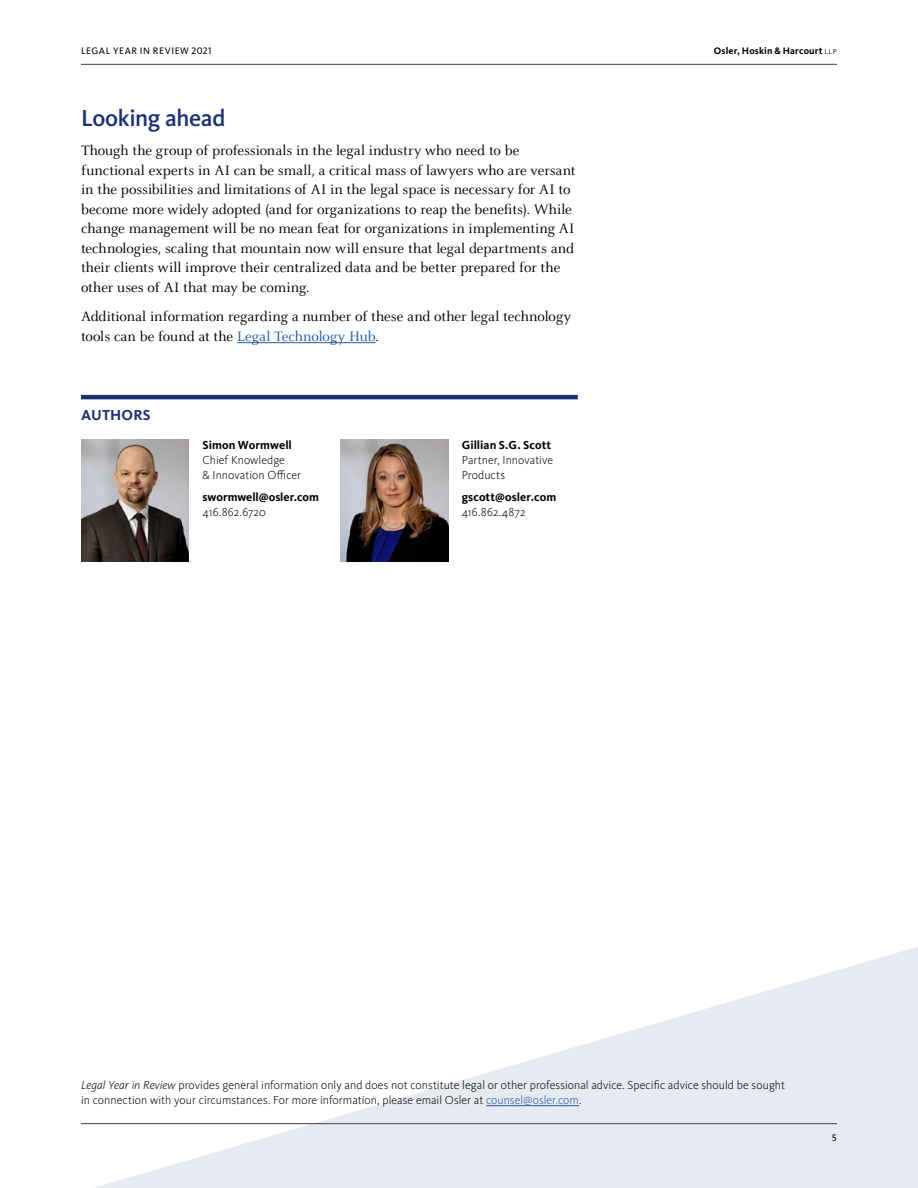
<style>
.page{position:relative;width:918px;height:1188px;background:#fff}
.page>*{position:absolute;margin:0;border:0;box-sizing:border-box;transform-origin:0 0}
.t1{font:500 24px "Kievit Pro";color:#1a3174}
.t2{font:15px/19.5px "Celeste OT";color:#000}
.t3{font:700 15px "Kievit Pro";letter-spacing:.01em;color:#1a3174}
.t4{font:300 12px/15px "Kievit Pro";color:#000}
.t5{font:700 12px "Kievit Pro";color:#000}
.t6{font:700 9.75px "Kievit Pro";letter-spacing:.015em;color:#000}
.t7{font:9.75px "Kievit Pro";letter-spacing:.055em;color:#000}
.s1{font-weight:300}
.s2{color:#2258a4}
.s3{font-style:italic}
</style>
<div class="page">
<svg style="left:81px;top:947px;width:837px;height:241px"></svg>
<hr style="left:81px;top:1123px;width:756px;height:1px;background:#414141">
<hr style="left:81px;top:64px;width:756px;height:1px;background:#414141">
<hr style="left:237px;top:342px;width:139px;height:1px;background:#2258a4">
<hr style="left:81px;top:395px;width:497px;height:4px;background:#1a3174">
<img style="left:340px;top:440px;width:108px;height:122px">
<img style="left:81px;top:440px;width:108px;height:122px">
<hr style="left:486px;top:1105px;width:93px;height:1px;background:#2258a4">
<p class="t7" style="left:81px;top:45px;width:132px">LEGAL YEAR IN REVIEW 2021</p>
<p class="t6" style="left:714px;top:45px;width:125px">Osler, Hoskin &amp; Harcourt <span class="s1">llp</span></p>
<h1 class="t1" style="left:81px;top:104px;width:146px">Looking ahead</h1>
<p class="t2" style="left:81px;top:141px;width:496px">Though the group of professionals in the legal industry who need to be functional experts in AI can be small, a critical mass of lawyers who are versant in the possibilities and limitations of AI in the legal space is necessary for AI to become more widely adopted (and for organizations to reap the benefits). While change management will be no mean feat for organizations in implementing AI technologies, scaling that mountain now will ensure that legal departments and their clients will improve their centralized data and be better prepared for the other uses of AI that may be coming.</p>
<p class="t2" style="left:81px;top:307px;width:492px">Additional information regarding a number of these and other legal technology tools can be found at the <span class="s2">Legal Technology Hub</span>.</p>
<p class="t3" style="left:81px;top:406px;width:71px">AUTHORS</p>
<p class="t5" style="left:202px;top:438px;width:91px">Simon Wormwell</p>
<p class="t4" style="left:202px;top:452px;width:100px">Chief Knowledge<br>&amp; Innovation Officer</p>
<p class="t5" style="left:202px;top:489px;width:118px">swormwell@osler.com</p>
<p class="t4" style="left:202px;top:504px;width:65px">416.862.6720</p>
<p class="t5" style="left:462px;top:438px;width:91px">Gillian S.G. Scott</p>
<p class="t4" style="left:462px;top:452px;width:93px">Partner, Innovative<br>Products</p>
<p class="t5" style="left:462px;top:489px;width:96px">gscott@osler.com</p>
<p class="t4" style="left:462px;top:504px;width:66px">416.862.4872</p>
<p class="t4" style="left:81px;top:1077px;width:706px"><span class="s3">Legal Year in Review</span> provides general information only and does not constitute legal or other professional advice. Specific advice should be sought in connection with your circumstances. For more information, please email Osler at <span class="s2">counsel@osler.com</span>.</p>
<p class="t7" style="left:832px;top:1132px;width:7px">5</p>
</div>
